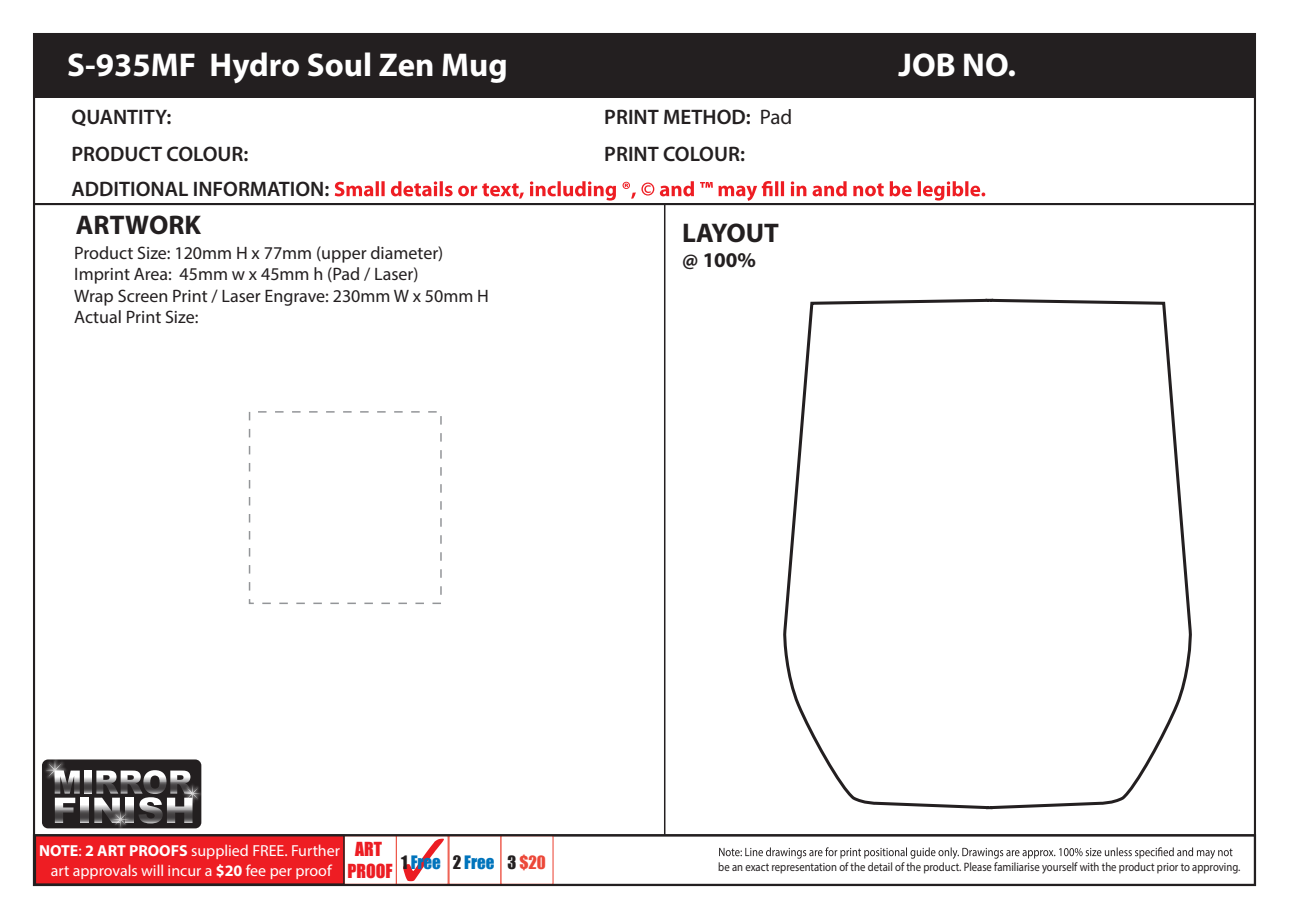
<style>
.page{position:relative;width:1289px;height:919px;background:#fff}
.page>*{position:absolute;margin:0;border:0;box-sizing:border-box;transform-origin:0 0}
.t1{font:700 33px "Myriad Pro";color:#fff}
.t2{font:700 27px "Myriad Pro";color:#231f20}
.t3{font:600 21px "Myriad Pro";color:#231f20}
.t4{font:700 21px "Myriad Pro";color:#231f20}
.t5{font:18px/21.6px "Myriad Pro";color:#231f20}
.t6{font:17.85px/21.3px "Impact";color:#ec1d23;text-align:center}
.t7{font:16.95px "Impact";color:#0074bc}
.t8{font:15.9px/19.2px "Myriad Pro";color:#fff;text-align:center}
.t9{font:12.15px "Myriad Pro";color:#231f20;scale:.88 1}
.s1{font-weight:400}
.s2{font-weight:700}
.s3{color:#231f20}
.s4{font-size:16.8px;color:#231f20}
.s5{font-size:16.8px;color:#ec4839}
</style>
<div class="page">
<div style="left:34px;top:34px;width:1220px;height:63px;background:#231f20"></div>
<svg style="left:335px;top:181px;width:650px;height:20px"></svg>
<hr style="left:34px;top:203px;width:1220px;height:2px;background:#231f20">
<hr style="left:664px;top:204px;width:1px;height:633px;background:#231f20">
<svg style="left:719px;top:847px;width:513px;height:11px"></svg>
<div style="left:344px;top:835px;width:53px;height:49px;background:#fff;border:1px solid #ec4839"></div>
<div style="left:448px;top:835px;width:53px;height:49px;background:#fff;border:1px solid #ec4839"></div>
<div style="left:500px;top:835px;width:53px;height:49px;background:#fff;border:1px solid #ec4839"></div>
<svg style="left:403px;top:838px;width:41px;height:43px"></svg>
<div style="left:35px;top:834px;width:309px;height:50px;background:#ee1d23;border:1px solid #231f20"></div>
<div style="left:33px;top:834px;width:1222px;height:51px;border:2px solid #231f20"></div>
<div style="left:249px;top:411px;width:193px;height:193px;border:2px dashed #939598"></div>
<svg style="left:783px;top:298px;width:409px;height:512px"></svg>
<div style="left:42px;top:759px;width:159px;height:69px;background:#231f20;border-radius:6px"></div>
<svg style="left:84px;top:770px;width:7px;height:23px"></svg>
<svg style="left:80px;top:797px;width:8px;height:25px"></svg>
<img style="left:42px;top:759px;width:26px;height:13px">
<svg style="left:46px;top:761px;width:34px;height:61px"></svg>
<img style="left:109px;top:826px;width:23px;height:3px">
<img style="left:200px;top:782px;width:2px;height:23px">
<svg style="left:94px;top:770px;width:106px;height:56px"></svg>
<h1 class="t1" style="left:67px;top:46px;width:442px">S-935MF Hydro Soul Zen Mug</h1>
<h1 class="t1" style="left:898px;top:46px;width:119px">JOB NO.</h1>
<p class="t3" style="left:72px;top:104px;width:101px">QUANTITY:</p>
<p class="t3" style="left:604px;top:104px;width:189px">PRINT METHOD: <span class="s1">Pad</span></p>
<p class="t3" style="left:72px;top:140px;width:178px">PRODUCT COLOUR:</p>
<p class="t3" style="left:604px;top:140px;width:142px">PRINT COLOUR:</p>
<p class="t3" style="left:72px;top:176px;width:259px">ADDITIONAL INFORMATION:</p>
<h2 class="t2" style="left:76px;top:210px;width:126px">ARTWORK</h2>
<p class="t5" style="left:74px;top:241px;width:416px">Product Size: 120mm H x 77mm (upper diameter)<br>Imprint Area: 45mm w x 45mm h (Pad / Laser)<br>Wrap Screen Print / Laser Engrave: 230mm W x 50mm H Actual Print Size:</p>
<h2 class="t2" style="left:682px;top:218px;width:98px">LAYOUT</h2>
<p class="t4" style="left:682px;top:248px;width:75px">@ 100%</p>
<p class="t6" style="left:347px;top:838px;width:47px">ART<br>PROOF</p>
<p class="t8" style="left:39px;top:841px;width:302px"><span class="s2">NOTE</span>: <span class="s2">2 ART PROOFS</span> supplied FREE. Further art approvals will incur a <span class="s2">$20</span> fee per proof</p>
<p class="t7" style="left:401px;top:849px;width:146px"><span class="s3">1</span> Free <span class="s3">2</span> Free <span class="s4">3</span> <span class="s5">$20</span></p>
<p class="t9" style="left:718px;top:859px;width:595px">be an exact representation of the detail of the product. Please familiarise yourself with the product prior to approving.</p>
</div>
